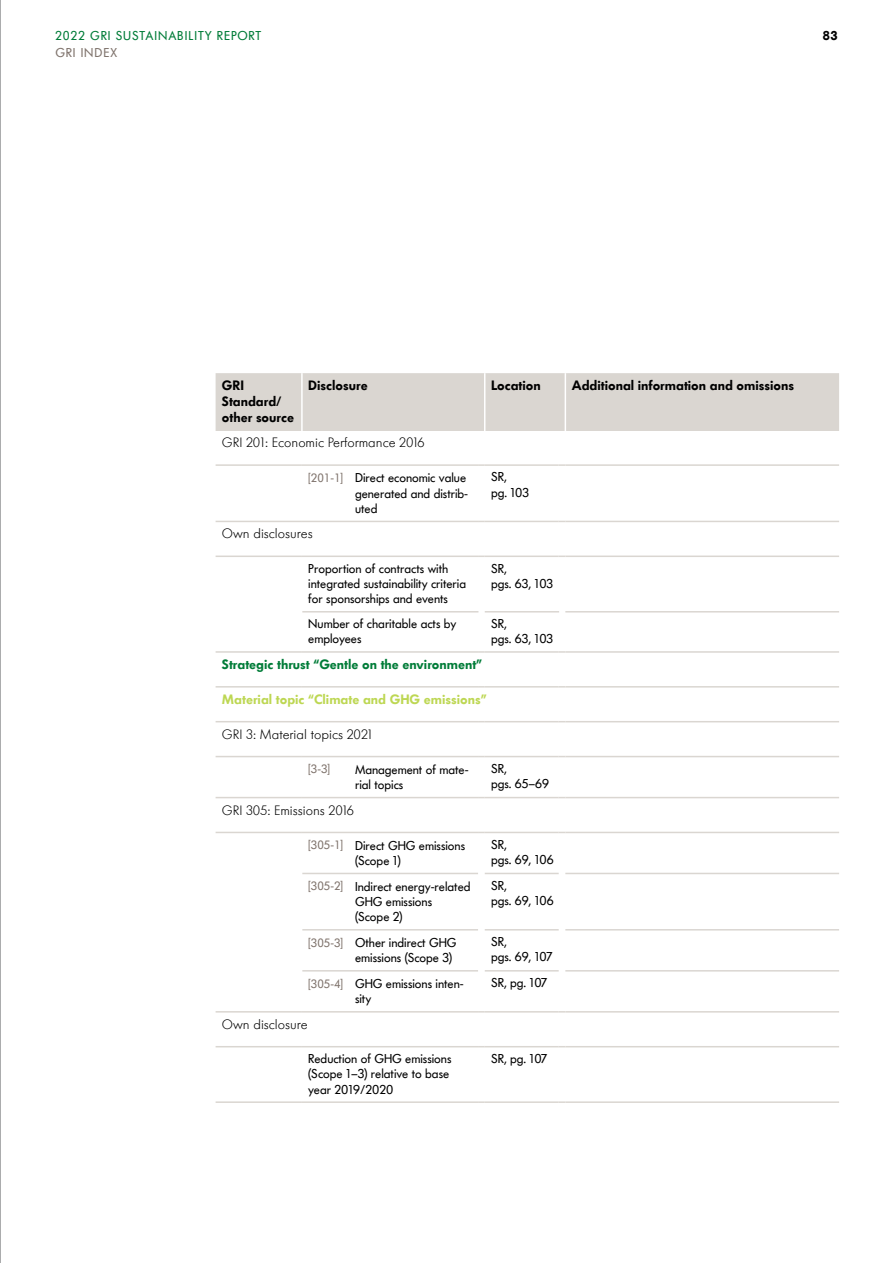
<style>
.page{position:relative;width:893px;height:1263px;background:#fff}
.page>*{position:absolute;margin:0;border:0;box-sizing:border-box;transform-origin:0 0}
.t1{font:300 13.5px "Futura BQ";color:#000}
.t2{font:600 13.5px/16.2px "Futura BQ";color:#000}
.t3{font:600 13.5px "Futura BQ";color:#007c38}
.t4{font:600 13.5px "Futura BQ";color:#bdd753}
.t5{font:12.75px/15.3px "Futura BQ";color:#000}
.t6{font:12.75px "Futura BQ";letter-spacing:.07em;color:#007c38}
.t7{font:12.75px "Futura BQ";letter-spacing:.07em;color:#80746d}
.t8{font:600 12.75px "Futura BQ";color:#000}
.t9{font:12px "Futura BQ";color:#80746d}
.s1{font-size:12px;color:#80746d}
</style>
<div class="page">
<hr style="left:0;top:0;width:1px;height:1263px;background:#58595b">
<div style="left:216px;top:373px;width:623px;height:58px;background:#dad6d1"></div>
<svg style="left:216px;top:612px;width:623px;height:436px"></svg>
<hr style="left:301px;top:612px;width:1px;height:39px;background:#fff">
<hr style="left:301px;top:833px;width:1px;height:40px;background:#fff">
<hr style="left:301px;top:873px;width:1px;height:57px;background:#fff">
<hr style="left:301px;top:930px;width:1px;height:41px;background:#fff">
<hr style="left:301px;top:971px;width:1px;height:40px;background:#fff">
<hr style="left:301px;top:1047px;width:1px;height:54px;background:#fff">
<hr style="left:302px;top:873px;width:176px;height:1px;background:#dad6d1">
<hr style="left:485px;top:873px;width:74px;height:1px;background:#dad6d1">
<hr style="left:565px;top:873px;width:274px;height:1px;background:#dad6d1">
<hr style="left:301px;top:373px;width:2px;height:58px;background:#fff">
<hr style="left:484px;top:373px;width:1px;height:58px;background:#fff">
<hr style="left:565px;top:373px;width:1px;height:58px;background:#fff">
<hr style="left:302px;top:611px;width:176px;height:1px;background:#dad6d1">
<hr style="left:485px;top:611px;width:74px;height:1px;background:#dad6d1">
<hr style="left:565px;top:611px;width:274px;height:1px;background:#dad6d1">
<hr style="left:302px;top:929px;width:176px;height:1px;background:#dad6d1">
<hr style="left:485px;top:929px;width:74px;height:1px;background:#dad6d1">
<hr style="left:565px;top:929px;width:274px;height:1px;background:#dad6d1">
<hr style="left:302px;top:970px;width:176px;height:1px;background:#dad6d1">
<hr style="left:485px;top:970px;width:74px;height:1px;background:#dad6d1">
<hr style="left:565px;top:970px;width:274px;height:1px;background:#dad6d1">
<hr style="left:216px;top:721px;width:86px;height:1px;background:#dad6d1">
<hr style="left:302px;top:721px;width:176px;height:1px;background:#dad6d1">
<hr style="left:485px;top:721px;width:74px;height:1px;background:#dad6d1">
<hr style="left:565px;top:721px;width:274px;height:1px;background:#dad6d1">
<hr style="left:216px;top:686px;width:86px;height:1px;background:#dad6d1">
<hr style="left:302px;top:686px;width:176px;height:1px;background:#dad6d1">
<hr style="left:485px;top:686px;width:74px;height:1px;background:#dad6d1">
<hr style="left:565px;top:686px;width:274px;height:1px;background:#dad6d1">
<hr style="left:216px;top:464px;width:86px;height:2px;background:#dad6d1">
<hr style="left:302px;top:464px;width:176px;height:2px;background:#dad6d1">
<svg style="left:478px;top:464px;width:7px;height:2px"></svg>
<hr style="left:485px;top:464px;width:74px;height:2px;background:#dad6d1">
<svg style="left:559px;top:464px;width:6px;height:2px"></svg>
<hr style="left:565px;top:464px;width:274px;height:2px;background:#dad6d1">
<hr style="left:216px;top:521px;width:86px;height:1px;background:#dad6d1">
<hr style="left:302px;top:521px;width:176px;height:1px;background:#dad6d1">
<hr style="left:485px;top:521px;width:74px;height:1px;background:#dad6d1">
<hr style="left:565px;top:521px;width:274px;height:1px;background:#dad6d1">
<hr style="left:216px;top:555px;width:86px;height:2px;background:#dad6d1">
<hr style="left:302px;top:555px;width:176px;height:2px;background:#dad6d1">
<svg style="left:478px;top:555px;width:7px;height:2px"></svg>
<hr style="left:485px;top:555px;width:74px;height:2px;background:#dad6d1">
<svg style="left:559px;top:555px;width:6px;height:2px"></svg>
<hr style="left:565px;top:555px;width:274px;height:2px;background:#dad6d1">
<hr style="left:216px;top:651px;width:86px;height:2px;background:#dad6d1">
<hr style="left:302px;top:651px;width:176px;height:2px;background:#dad6d1">
<svg style="left:478px;top:651px;width:7px;height:2px"></svg>
<hr style="left:485px;top:651px;width:74px;height:2px;background:#dad6d1">
<svg style="left:559px;top:651px;width:6px;height:2px"></svg>
<hr style="left:565px;top:651px;width:274px;height:2px;background:#dad6d1">
<hr style="left:216px;top:1101px;width:86px;height:2px;background:#dad6d1">
<hr style="left:302px;top:1101px;width:176px;height:2px;background:#dad6d1">
<svg style="left:478px;top:1101px;width:7px;height:2px"></svg>
<hr style="left:485px;top:1101px;width:74px;height:2px;background:#dad6d1">
<svg style="left:559px;top:1101px;width:6px;height:2px"></svg>
<hr style="left:565px;top:1101px;width:274px;height:2px;background:#dad6d1">
<hr style="left:216px;top:1011px;width:86px;height:1px;background:#dad6d1">
<hr style="left:302px;top:1011px;width:176px;height:1px;background:#dad6d1">
<hr style="left:485px;top:1011px;width:74px;height:1px;background:#dad6d1">
<hr style="left:565px;top:1011px;width:274px;height:1px;background:#dad6d1">
<hr style="left:216px;top:1046px;width:86px;height:1px;background:#dad6d1">
<hr style="left:302px;top:1046px;width:176px;height:1px;background:#dad6d1">
<hr style="left:485px;top:1046px;width:74px;height:1px;background:#dad6d1">
<hr style="left:565px;top:1046px;width:274px;height:1px;background:#dad6d1">
<hr style="left:216px;top:756px;width:86px;height:1px;background:#dad6d1">
<hr style="left:302px;top:756px;width:176px;height:1px;background:#dad6d1">
<hr style="left:485px;top:756px;width:74px;height:1px;background:#dad6d1">
<hr style="left:565px;top:756px;width:274px;height:1px;background:#dad6d1">
<hr style="left:216px;top:797px;width:86px;height:1px;background:#dad6d1">
<hr style="left:302px;top:797px;width:176px;height:1px;background:#dad6d1">
<hr style="left:485px;top:797px;width:74px;height:1px;background:#dad6d1">
<hr style="left:565px;top:797px;width:274px;height:1px;background:#dad6d1">
<hr style="left:216px;top:832px;width:86px;height:1px;background:#dad6d1">
<hr style="left:302px;top:832px;width:176px;height:1px;background:#dad6d1">
<hr style="left:485px;top:832px;width:74px;height:1px;background:#dad6d1">
<hr style="left:565px;top:832px;width:274px;height:1px;background:#dad6d1">
<p class="t6" style="left:55px;top:28px;width:208px">2022 GRI SUSTAINABILITY REPORT</p>
<p class="t7" style="left:55px;top:45px;width:63px">GRI INDEX</p>
<p class="t8" style="left:823px;top:28px;width:17px">83</p>
<p class="t2" style="left:222px;top:377px;width:74px">GRI<br>Standard/ other source</p>
<p class="t2" style="left:308px;top:377px;width:61px">Disclosure</p>
<p class="t2" style="left:491px;top:377px;width:51px">Location</p>
<p class="t2" style="left:572px;top:377px;width:224px">Additional information and omissions</p>
<p class="t1" style="left:222px;top:434px;width:204px">GRI 201: Economic Performance 2016</p>
<p class="t5" style="left:355px;top:470px;width:115px;text-indent:-47px"><span class="s1">[201-1]</span> Direct economic value generated and distrib&shy;uted</p>
<p class="t5" style="left:491px;top:469px;width:40px">SR,<br>pg. 103</p>
<p class="t1" style="left:222px;top:525px;width:92px">Own disclosures</p>
<p class="t5" style="left:308px;top:560px;width:159px">Proportion of contracts with integrated sustainability criteria for sponsorships and events</p>
<p class="t5" style="left:491px;top:560px;width:64px">SR,<br>pgs. 63, 103</p>
<p class="t5" style="left:308px;top:616px;width:150px">Number of charitable acts by employees</p>
<p class="t5" style="left:491px;top:616px;width:64px">SR,<br>pgs. 63, 103</p>
<p class="t3" style="left:222px;top:655px;width:262px">Strategic thrust “Gentle on the environment”</p>
<p class="t4" style="left:222px;top:690px;width:266px">Material topic “Climate and GHG emissions”</p>
<p class="t1" style="left:222px;top:725px;width:152px">GRI 3: Material topics 2021</p>
<p class="t9" style="left:308px;top:761px;width:23px">[3-3]</p>
<p class="t5" style="left:355px;top:762px;width:115px">Management of mate&shy;rial topics</p>
<p class="t5" style="left:491px;top:761px;width:59px">SR,<br>pgs. 65–69</p>
<p class="t1" style="left:222px;top:801px;width:134px">GRI 305: Emissions 2016</p>
<p class="t5" style="left:355px;top:837px;width:112px;text-indent:-47px"><span class="s1">[305-1]</span> Direct GHG emissions (Scope 1)</p>
<p class="t5" style="left:491px;top:837px;width:64px">SR,<br>pgs. 69, 106</p>
<p class="t5" style="left:355px;top:878px;width:117px;text-indent:-47px"><span class="s1">[305-2]</span> Indirect energy-related<br>GHG emissions<br>(Scope 2)</p>
<p class="t5" style="left:491px;top:878px;width:64px">SR,<br>pgs. 69, 106</p>
<p class="t5" style="left:355px;top:935px;width:103px;text-indent:-47px"><span class="s1">[305-3]</span> Other indirect GHG emissions (Scope 3)</p>
<p class="t5" style="left:491px;top:934px;width:63px">SR,<br>pgs. 69, 107</p>
<p class="t5" style="left:355px;top:976px;width:109px;text-indent:-47px"><span class="s1">[305-4]</span> GHG emissions inten&shy;sity</p>
<p class="t5" style="left:491px;top:975px;width:58px">SR, pg. 107</p>
<p class="t1" style="left:222px;top:1015px;width:87px">Own disclosure</p>
<p class="t5" style="left:308px;top:1051px;width:145px">Reduction of GHG emissions (Scope 1–3) relative to base year 2019/2020</p>
<p class="t5" style="left:491px;top:1051px;width:58px">SR, pg. 107</p>
</div>
